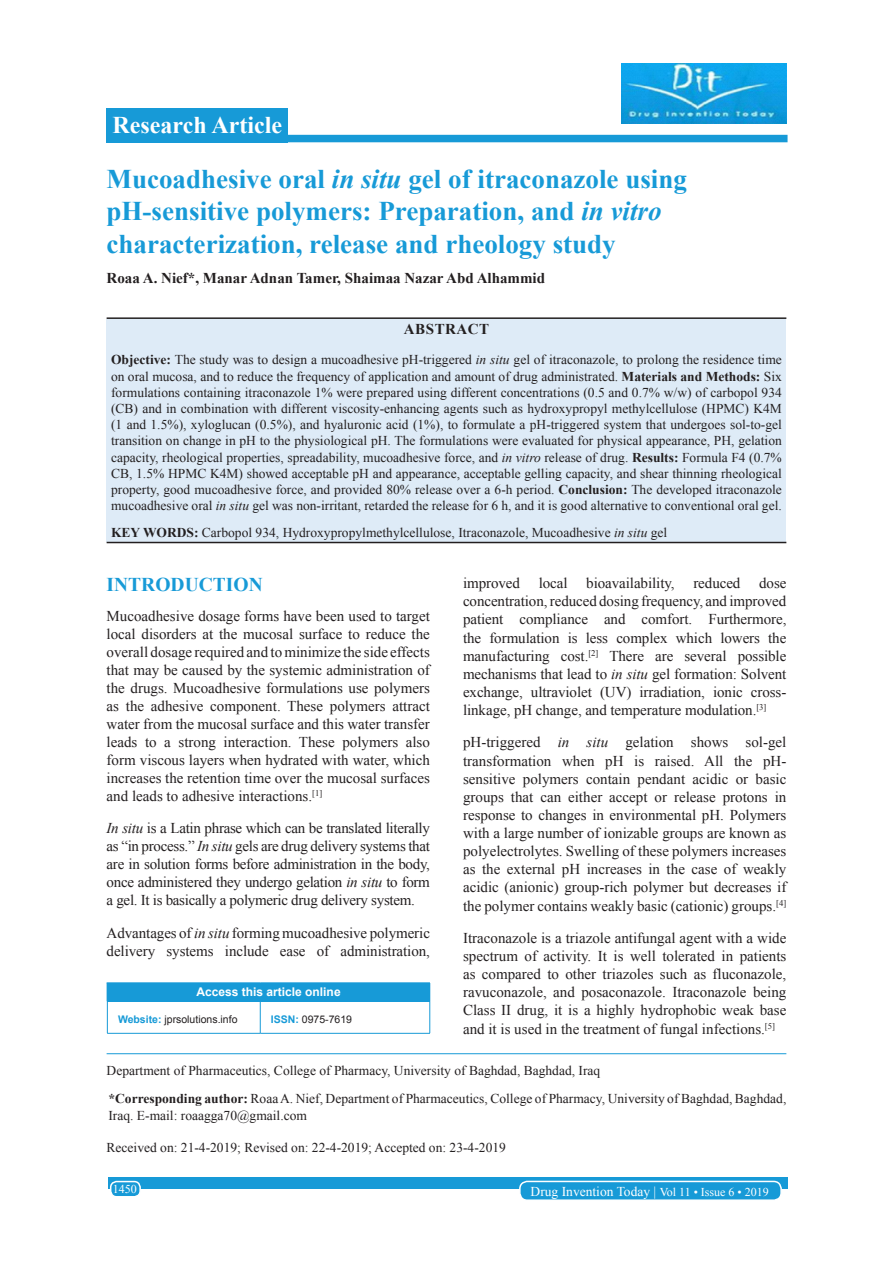
<style>
.page{position:relative;width:893px;height:1263px;background:#fff}
.page>*{position:absolute;margin:0;border:0;box-sizing:border-box;transform-origin:0 0}
.AT{font:700 27px/32.4px "Times New Roman";color:#179ad7}
.AH{font:700 24px "Times New Roman";color:#fff}
.t1{font:700 19.5px "Times New Roman";color:#179ad7}
.TX{font:15px/18.1px "Times New Roman";letter-spacing:-.005em;color:#231f20;text-align:justify}
.AU{font:700 15px "Times New Roman";color:#231f20}
.ABSH{font:700 15px "Times New Roman";letter-spacing:.035em;color:#231f20}
.ABS{font:13.5px/16.2px "Times New Roman";color:#231f20;text-align:justify}
.ADD{font:13.5px/16.2px "Times New Roman";color:#231f20}
.KWD{font:13.5px "Times New Roman";color:#231f20}
.AFF{font:13.5px "Times New Roman";color:#231f20}
.HIS{font:13.5px "Times New Roman";color:#231f20}
.foot1{font:13.5px "Times New Roman";color:#fff}
.ATAO{font:700 12px "Arial";color:#fff}
.foot1-2{font:12px "Times New Roman";color:#fff}
.WEBSITE{font:10.5px "Arial";color:#231f20}
.s1{font-style:italic}
.s2{font-weight:700}
.s3{font-weight:700;color:#179ad7}
.s4{font-size:12px}
</style>
<div class="page">
<div style="left:108px;top:1177px;width:679px;height:12px;background:#179ad7"></div>
<div style="left:519px;top:1181px;width:261px;height:19px;background:#179ad7;border-radius:7px"></div>
<div style="left:519px;top:1180px;width:262px;height:21px;border:2px solid #fff;border-radius:7px"></div>
<div style="left:111px;top:1181px;width:29px;height:15px;background:#179ad7;border-radius:6px"></div>
<div style="left:110px;top:1180px;width:31px;height:17px;border:2px solid #fff;border-radius:6px"></div>
<div style="left:106px;top:108px;width:182px;height:34px;background:#179ad7"></div>
<div style="left:265px;top:135px;width:522px;height:7px;background:#179ad7"></div>
<hr style="left:106px;top:1053px;width:680px;height:1px;background:#179ad7">
<div style="left:107px;top:982px;width:322px;height:19px;background:#179ad7"></div>
<svg style="left:106px;top:983px;width:1px;height:18px"></svg>
<hr style="left:106px;top:982px;width:154px;height:1px;background:#179ad7">
<hr style="left:260px;top:982px;width:170px;height:1px;background:#179ad7">
<svg style="left:429px;top:983px;width:1px;height:18px"></svg>
<hr style="left:107px;top:1001px;width:1px;height:32px;background:#179ad7">
<hr style="left:107px;top:1033px;width:153px;height:1px;background:#179ad7">
<hr style="left:260px;top:1001px;width:1px;height:32px;background:#179ad7">
<hr style="left:429px;top:1001px;width:1px;height:32px;background:#179ad7">
<hr style="left:260px;top:1033px;width:170px;height:1px;background:#179ad7">
<img style="left:621px;top:63px;width:164px;height:60px">
<div style="left:106px;top:319px;width:680px;height:223px;background:#deebf7"></div>
<hr style="left:106px;top:317px;width:680px;height:2px;background:#231f20">
<hr style="left:106px;top:542px;width:680px;height:1px;background:#231f20">
<p class="AH" style="left:112px;top:108px;width:171px">Research Article</p>
<p class="AT" style="left:106px;top:162px;width:581px">Mucoadhesive oral <span class="s1">in situ</span> gel of itraconazole using pH-sensitive polymers: Preparation, and <span class="s1">in vitro </span>characterization, release and rheology study</p>
<p class="AU" style="left:106px;top:267px;width:440px">Roaa A. Nief*, Manar Adnan Tamer, Shaimaa Nazar Abd Alhammid</p>
<p class="ABSH" style="left:403px;top:318px;width:87px">ABSTRACT</p>
<p class="ABS" style="left:111px;top:351px;width:672px"><span class="s2">Objective:</span> The study was to design a mucoadhesive pH-triggered <span class="s1">in situ</span> gel of itraconazole, to prolong the residence time on oral mucosa, and to reduce the frequency of application and amount of drug administrated. <span class="s2">Materials and Methods:</span> Six formulations containing itraconazole 1% were prepared using different concentrations (0.5 and 0.7% w/w) of carbopol 934 (CB) and in combination with different viscosity-enhancing agents such as hydroxypropyl methylcellulose (HPMC) K4M (1 and 1.5%), xyloglucan (0.5%), and hyaluronic acid (1%), to formulate a pH-triggered system that undergoes sol-to-gel transition on change in pH to the physiological pH. The formulations were evaluated for physical appearance, PH, gelation capacity, rheological properties, spreadability, mucoadhesive force, and <span class="s1">in vitro</span> release of drug. <span class="s2">Results:</span> Formula F4 (0.7% CB, 1.5% HPMC K4M) showed acceptable pH and appearance, acceptable gelling capacity, and shear thinning rheological property, good mucoadhesive force, and provided 80% release over a 6-h period. <span class="s2">Conclusion:</span> The developed itraconazole mucoadhesive oral <span class="s1">in situ</span> gel was non-irritant, retarded the release for 6 h, and it is good alternative to conventional oral gel.</p>
<p class="KWD" style="left:111px;top:523px;width:557px"><span class="s2">KEY WORDS:</span> Carbopol 934, Hydroxypropylmethylcellulose, Itraconazole, Mucoadhesive <span class="s1">in situ</span> gel</p>
<h1 class="t1" style="left:106px;top:570px;width:157px">INTRODUCTION</h1>
<p class="TX" style="left:106px;top:606px;width:325px">Mucoadhesive dosage forms have been used to target local disorders at the mucosal surface to reduce the overall dosage required and to minimize the side effects that may be caused by the systemic administration of the drugs. Mucoadhesive formulations use polymers as the adhesive component. These polymers attract water from the mucosal surface and this water transfer leads to a strong interaction. These polymers also form viscous layers when hydrated with water, which increases the retention time over the mucosal surfaces and leads to adhesive interactions.<sup>[1]</sup></p>
<p class="TX" style="left:106px;top:819px;width:325px"><span class="s1">In situ</span> is a Latin phrase which can be translated literally as “in process.” <span class="s1">In situ</span> gels are drug delivery systems that are in solution forms before administration in the body, once administered they undergo gelation <span class="s1">in situ</span> to form a gel. It is basically a polymeric drug delivery system.</p>
<p class="TX" style="left:106px;top:923px;width:325px">Advantages of <span class="s1">in situ</span> forming mucoadhesive polymeric delivery systems include ease of administration,</p>
<p class="ATAO" style="left:196px;top:983px;width:146px">Access this article online</p>
<p class="WEBSITE" style="left:118px;top:1012px;width:121px"><span class="s3">Website:</span> jprsolutions.info</p>
<p class="WEBSITE" style="left:271px;top:1012px;width:83px"><span class="s3">ISSN:</span> 0975-7619</p>
<p class="TX" style="left:463px;top:573px;width:325px">improved local bioavailability, reduced dose concentration, reduced dosing frequency, and improved patient compliance and comfort. Furthermore, the formulation is less complex which lowers the manufacturing cost.<sup>[2]</sup> There are several possible mechanisms that lead to <span class="s1">in situ</span> gel formation: Solvent exchange, ultraviolet (UV) irradiation, ionic cross&shy;linkage, pH change, and temperature modulation.<sup>[3]</sup></p>
<p class="TX" style="left:463px;top:733px;width:325px">pH-triggered <span class="s1">in situ</span> gelation shows sol-gel transformation when pH is raised. All the pH&shy;sensitive polymers contain pendant acidic or basic groups that can either accept or release protons in response to changes in environmental pH. Polymers with a large number of ionizable groups are known as polyelectrolytes. Swelling of these polymers increases as the external pH increases in the case of weakly acidic (anionic) group-rich polymer but decreases if the polymer contains weakly basic (cationic) groups.<sup>[4]</sup></p>
<p class="TX" style="left:463px;top:928px;width:325px">Itraconazole is a triazole antifungal agent with a wide spectrum of activity. It is well tolerated in patients as compared to other triazoles such as fluconazole, ravuconazole, and posaconazole. Itraconazole being Class II drug, it is a highly hydrophobic weak base and it is used in the treatment of fungal infections.<sup>[5]</sup></p>
<p class="AFF" style="left:106px;top:1061px;width:495px">Department of Pharmaceutics, College of Pharmacy, University of Baghdad, Baghdad, Iraq</p>
<p class="ADD" style="left:108px;top:1090px;width:679px"><span class="s2">*Corresponding author:</span> Roaa A. Nief, Department of Pharmaceutics, College of Pharmacy, University of Baghdad, Baghdad,<br>Iraq. E-mail: roaagga70@gmail.com</p>
<p class="HIS" style="left:106px;top:1138px;width:400px">Received on: 21-4-2019; Revised on: 22-4-2019; Accepted on: 23-4-2019</p>
<p class="foot1-2" style="left:113px;top:1180px;width:25px">1450</p>
<p class="foot1" style="left:530px;top:1181px;width:240px">Drug Invention Today | <span class="s4">Vol 11 • Issue 6 • 2019</span></p>
</div>
